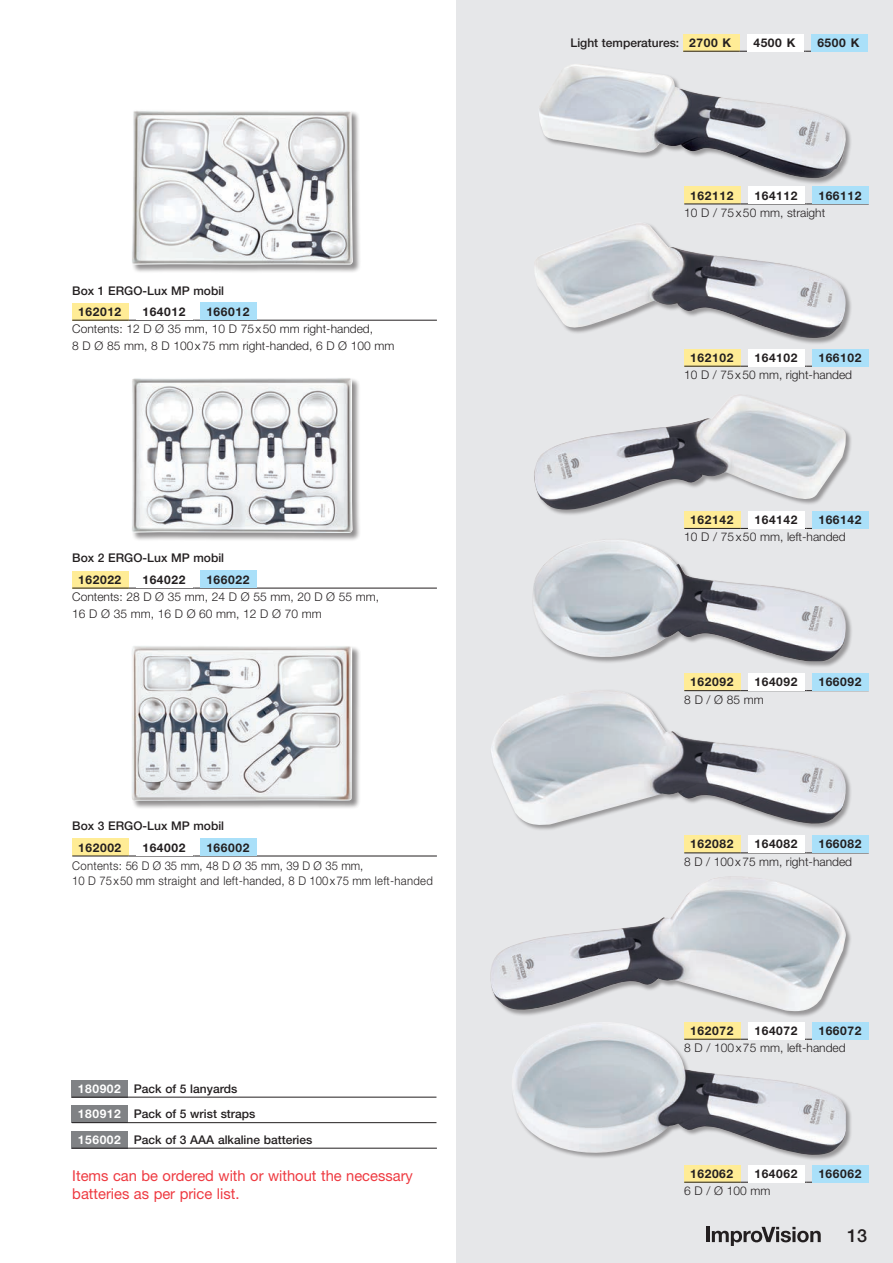
<style>
.page{position:relative;width:893px;height:1263px;background:#fff}
.page>*{position:absolute;margin:0;border:0;box-sizing:border-box;transform-origin:0 0}
.t1{font:500 18px "Helvetica Neue LT Std";color:#231f20}
.t2{font:15px/18px "Helvetica Neue LT Std";color:#ee3a41}
.t3{font:300 12px/16.5px "Helvetica Neue LT Std";color:#231f20}
.t4{font:700 12px "Helvetica Neue LT Std";letter-spacing:.05em;color:#231f20}
.t5{font:500 12px/25.5px "Helvetica Neue LT Std";color:#231f20}
.t6{font:300 12px/15px "Helvetica Neue LT Std";letter-spacing:.025em;color:#231f20;scale:.94 1}
.s1{font-weight:700;color:#fff}
.s2{font-weight:700}
</style>
<div class="page">
<div style="left:456px;top:0;width:437px;height:1263px;background:#e6e7e9"></div>
<hr style="left:706px;top:1227px;width:3px;height:15px;background:#231f20">
<svg style="left:712px;top:1227px;width:109px;height:19px"></svg>
<div style="left:131px;top:109px;width:230px;height:165px;background:#231f20;opacity:.5"></div>
<img style="left:131px;top:109px;width:222px;height:156px">
<div style="left:72px;top:303px;width:56px;height:17px;background:#ffec96"></div>
<hr style="left:72px;top:320px;width:56px;height:1px;background:#231f20">
<hr style="left:128px;top:320px;width:66px;height:1px;background:#231f20">
<hr style="left:194px;top:320px;width:243px;height:1px;background:#231f20">
<div style="left:200px;top:303px;width:56px;height:17px;background:#aae0f9"></div>
<div style="left:131px;top:377px;width:230px;height:165px;background:#231f20;opacity:.5"></div>
<img style="left:131px;top:377px;width:222px;height:156px">
<div style="left:131px;top:645px;width:230px;height:164px;background:#231f20;opacity:.5"></div>
<img style="left:131px;top:645px;width:221px;height:156px">
<div style="left:72px;top:571px;width:56px;height:17px;background:#ffec96"></div>
<hr style="left:72px;top:588px;width:56px;height:1px;background:#231f20">
<hr style="left:128px;top:588px;width:66px;height:1px;background:#231f20">
<hr style="left:194px;top:588px;width:243px;height:1px;background:#231f20">
<div style="left:200px;top:571px;width:56px;height:17px;background:#aae0f9"></div>
<div style="left:72px;top:839px;width:56px;height:17px;background:#ffec96"></div>
<hr style="left:72px;top:856px;width:56px;height:1px;background:#231f20">
<hr style="left:128px;top:856px;width:66px;height:1px;background:#231f20">
<hr style="left:194px;top:856px;width:243px;height:1px;background:#231f20">
<div style="left:200px;top:839px;width:56px;height:17px;background:#aae0f9"></div>
<div style="left:684px;top:673px;width:56px;height:18px;background:#ffec96"></div>
<hr style="left:806px;top:690px;width:63px;height:1px;background:#231f20">
<div style="left:748px;top:673px;width:56px;height:17px;background:#fff"></div>
<div style="left:812px;top:673px;width:56px;height:17px;background:#aae0f9"></div>
<div style="left:683px;top:34px;width:56px;height:17px;background:#ffec96"></div>
<hr style="left:683px;top:51px;width:56px;height:1px;background:#231f20">
<hr style="left:739px;top:51px;width:66px;height:1px;background:#231f20">
<hr style="left:805px;top:51px;width:63px;height:1px;background:#231f20">
<div style="left:747px;top:34px;width:56px;height:17px;background:#fff"></div>
<div style="left:811px;top:34px;width:56px;height:17px;background:#aae0f9"></div>
<div style="left:684px;top:1165px;width:56px;height:17px;background:#ffec96"></div>
<hr style="left:684px;top:1182px;width:56px;height:1px;background:#231f20">
<hr style="left:740px;top:1182px;width:66px;height:1px;background:#231f20">
<hr style="left:806px;top:1182px;width:63px;height:1px;background:#231f20">
<div style="left:748px;top:1165px;width:56px;height:17px;background:#fff"></div>
<div style="left:812px;top:1165px;width:56px;height:17px;background:#aae0f9"></div>
<div style="left:72px;top:1131px;width:56px;height:17px;background:#808285"></div>
<hr style="left:72px;top:1148px;width:56px;height:1px;background:#231f20">
<hr style="left:128px;top:1148px;width:309px;height:1px;background:#231f20">
<div style="left:72px;top:1080px;width:56px;height:17px;background:#808285"></div>
<hr style="left:72px;top:1097px;width:56px;height:1px;background:#231f20">
<hr style="left:128px;top:1097px;width:308px;height:1px;background:#231f20">
<div style="left:72px;top:1106px;width:56px;height:17px;background:#808285"></div>
<hr style="left:72px;top:1122px;width:56px;height:1px;background:#231f20">
<hr style="left:128px;top:1122px;width:308px;height:1px;background:#231f20">
<div style="left:684px;top:836px;width:56px;height:17px;background:#ffec96"></div>
<hr style="left:684px;top:853px;width:56px;height:1px;background:#231f20">
<hr style="left:740px;top:853px;width:66px;height:1px;background:#231f20">
<hr style="left:806px;top:853px;width:63px;height:1px;background:#231f20">
<div style="left:748px;top:836px;width:56px;height:17px;background:#fff"></div>
<div style="left:812px;top:836px;width:56px;height:17px;background:#aae0f9"></div>
<hr style="left:806px;top:1039px;width:63px;height:1px;background:#231f20">
<div style="left:812px;top:1022px;width:56px;height:17px;background:#aae0f9"></div>
<div style="left:684px;top:349px;width:56px;height:17px;background:#ffec96"></div>
<hr style="left:684px;top:366px;width:56px;height:1px;background:#231f20">
<hr style="left:740px;top:366px;width:66px;height:1px;background:#231f20">
<hr style="left:806px;top:366px;width:63px;height:1px;background:#231f20">
<div style="left:748px;top:349px;width:56px;height:17px;background:#fff"></div>
<div style="left:812px;top:349px;width:56px;height:17px;background:#aae0f9"></div>
<div style="left:684px;top:511px;width:56px;height:17px;background:#ffec96"></div>
<hr style="left:684px;top:528px;width:56px;height:1px;background:#231f20">
<hr style="left:740px;top:528px;width:66px;height:1px;background:#231f20">
<hr style="left:806px;top:528px;width:63px;height:1px;background:#231f20">
<div style="left:748px;top:511px;width:56px;height:17px;background:#fff"></div>
<div style="left:812px;top:511px;width:56px;height:17px;background:#aae0f9"></div>
<div style="left:684px;top:187px;width:56px;height:17px;background:#ffec96"></div>
<hr style="left:684px;top:204px;width:56px;height:1px;background:#231f20">
<hr style="left:740px;top:204px;width:66px;height:1px;background:#231f20">
<hr style="left:806px;top:204px;width:63px;height:1px;background:#231f20">
<div style="left:748px;top:187px;width:56px;height:17px;background:#fff"></div>
<div style="left:812px;top:187px;width:56px;height:17px;background:#aae0f9"></div>
<div style="left:512px;top:1022px;width:340px;height:139px;background:#231f20;opacity:.4"></div>
<img style="left:512px;top:1022px;width:334px;height:133px">
<div style="left:532px;top:538px;width:320px;height:130px;background:#231f20;opacity:.4"></div>
<img style="left:532px;top:539px;width:314px;height:122px">
<div style="left:490px;top:690px;width:363px;height:142px;background:#231f20;opacity:.4"></div>
<img style="left:490px;top:690px;width:356px;height:136px">
<div style="left:490px;top:876px;width:363px;height:142px;background:#231f20;opacity:.4"></div>
<img style="left:490px;top:876px;width:356px;height:135px">
<div style="left:534px;top:222px;width:318px;height:122px;background:#231f20;opacity:.4"></div>
<img style="left:534px;top:223px;width:312px;height:116px">
<div style="left:534px;top:394px;width:318px;height:122px;background:#231f20;opacity:.4"></div>
<img style="left:534px;top:394px;width:312px;height:116px">
<div style="left:538px;top:64px;width:314px;height:121px;background:#231f20;opacity:.4"></div>
<img style="left:538px;top:64px;width:308px;height:114px">
<p class="t5" style="left:72px;top:277px;width:153px">Box 1 ERGO-Lux MP mobil</p>
<p class="t4" style="left:78px;top:304px;width:45px">162012</p>
<p class="t4" style="left:142px;top:304px;width:45px">164012</p>
<p class="t4" style="left:206px;top:304px;width:45px">166012</p>
<p class="t3" style="left:72px;top:321px;width:324px">Contents: 12 D Ø 35 mm, 10 D 75x50 mm right-handed,<br>8 D Ø 85 mm, 8 D 100x75 mm right-handed, 6 D Ø 100 mm</p>
<p class="t5" style="left:72px;top:545px;width:153px">Box 2 ERGO-Lux MP mobil</p>
<p class="t4" style="left:78px;top:572px;width:45px">162022</p>
<p class="t4" style="left:142px;top:572px;width:45px">164022</p>
<p class="t4" style="left:206px;top:572px;width:45px">166022</p>
<p class="t3" style="left:72px;top:588px;width:308px">Contents: 28 D Ø 35 mm, 24 D Ø 55 mm, 20 D Ø 55 mm,<br>16 D Ø 35 mm, 16 D Ø 60 mm, 12 D Ø 70 mm</p>
<p class="t5" style="left:72px;top:813px;width:153px">Box 3 ERGO-Lux MP mobil</p>
<p class="t4" style="left:78px;top:840px;width:45px">162002</p>
<p class="t4" style="left:142px;top:840px;width:45px">164002</p>
<p class="t4" style="left:206px;top:840px;width:45px">166002</p>
<p class="t6" style="left:72px;top:858px;width:385px">Contents: 56 D Ø 35 mm, 48 D Ø 35 mm, 39 D Ø 35 mm,<br>10 D 75x50 mm straight and left-handed, 8 D 100x75 mm left-handed</p>
<p class="t5" style="left:78px;top:1076px;width:179px"><span class="s1">180902</span> Pack of 5 lanyards<br><span class="s1">180912</span> Pack of 5 wrist straps</p>
<p class="t5" style="left:78px;top:1127px;width:236px"><span class="s1">156002</span> Pack of 3 AAA alkaline batteries</p>
<p class="t2" style="left:72px;top:1166px;width:342px">Items can be ordered with or without the necessary batteries as per price list.</p>
<p class="t5" style="left:570px;top:30px;width:162px">Light temperatures: <span class="s2">2700 K</span></p>
<p class="t4" style="left:753px;top:35px;width:44px">4500 K</p>
<p class="t4" style="left:817px;top:35px;width:44px">6500 K</p>
<p class="t4" style="left:690px;top:188px;width:45px">162112</p>
<p class="t4" style="left:754px;top:188px;width:45px">164112</p>
<p class="t4" style="left:818px;top:188px;width:45px">166112</p>
<p class="t3" style="left:684px;top:204px;width:142px">10 D / 75x50 mm, straight</p>
<p class="t4" style="left:690px;top:350px;width:45px">162102</p>
<p class="t4" style="left:754px;top:350px;width:45px">164102</p>
<p class="t4" style="left:818px;top:350px;width:45px">166102</p>
<p class="t3" style="left:684px;top:366px;width:169px">10 D / 75x50 mm, right-handed</p>
<p class="t4" style="left:690px;top:512px;width:45px">162142</p>
<p class="t4" style="left:754px;top:512px;width:45px">164142</p>
<p class="t4" style="left:818px;top:512px;width:45px">166142</p>
<p class="t3" style="left:684px;top:528px;width:163px">10 D / 75x50 mm, left-handed</p>
<p class="t4" style="left:690px;top:674px;width:45px">162092</p>
<p class="t4" style="left:754px;top:674px;width:45px">164092</p>
<p class="t4" style="left:818px;top:674px;width:45px">166092</p>
<p class="t3" style="left:684px;top:691px;width:81px">8 D / Ø 85 mm</p>
<p class="t4" style="left:690px;top:837px;width:45px">162082</p>
<p class="t4" style="left:754px;top:837px;width:45px">164082</p>
<p class="t4" style="left:818px;top:837px;width:45px">166082</p>
<p class="t3" style="left:684px;top:853px;width:169px">8 D / 100x75 mm, right-handed</p>
<p class="t4" style="left:690px;top:1023px;width:45px">162072</p>
<p class="t4" style="left:754px;top:1023px;width:45px">164072</p>
<p class="t4" style="left:818px;top:1023px;width:45px">166072</p>
<p class="t3" style="left:684px;top:1039px;width:163px">8 D / 100x75 mm, left-handed</p>
<p class="t4" style="left:690px;top:1166px;width:45px">162062</p>
<p class="t4" style="left:754px;top:1166px;width:45px">164062</p>
<p class="t4" style="left:818px;top:1166px;width:45px">166062</p>
<p class="t3" style="left:684px;top:1182px;width:88px">6 D / Ø 100 mm</p>
<h1 class="t1" style="left:847px;top:1225px;width:22px">13</h1>
</div>
